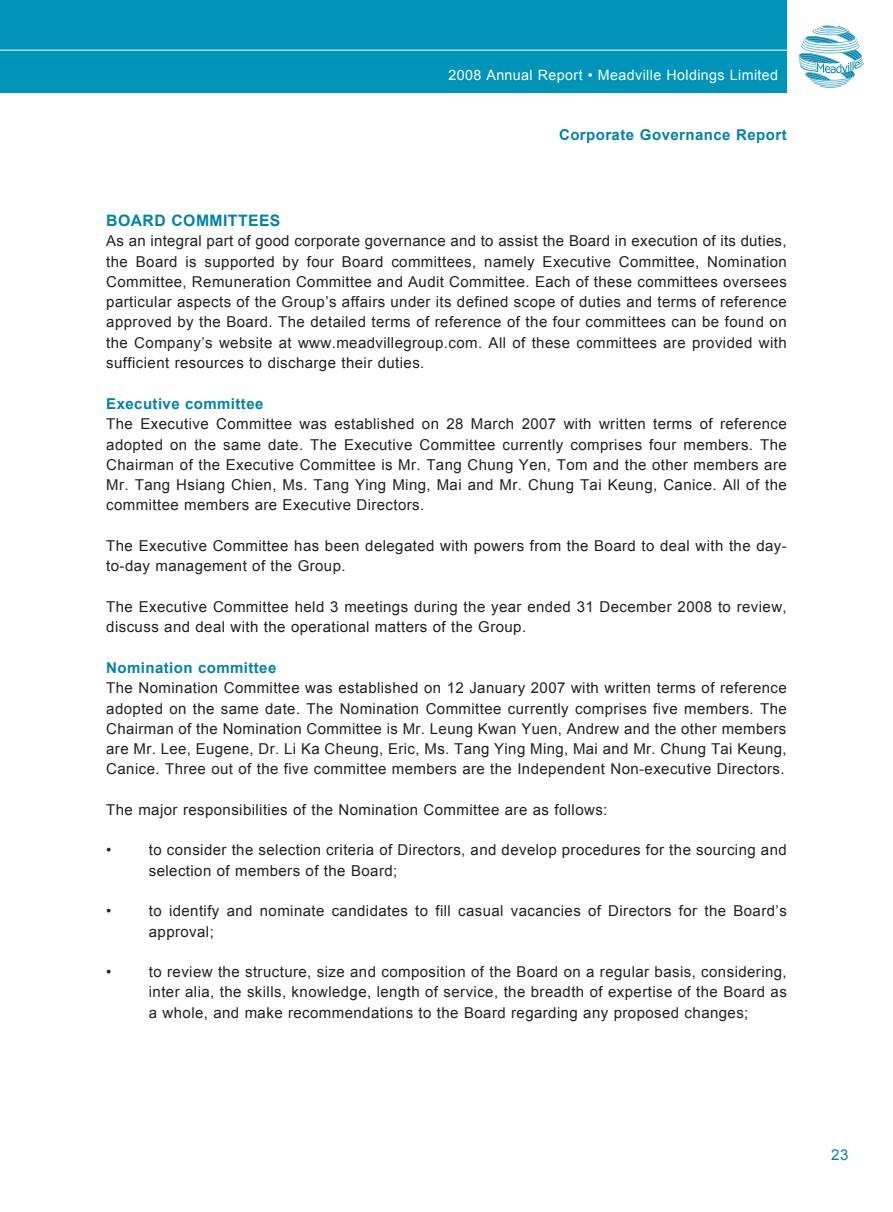
<style>
.page{position:relative;width:893px;height:1212px;background:#fff}
.page>*{position:absolute;margin:0;border:0;box-sizing:border-box;transform-origin:0 0}
._01_E_Heading_Body{font:700 15.75px "Arial";letter-spacing:.03em;color:#0083a9}
._00_E_Body_Text{font:15px/20.2px "Arial";letter-spacing:.03em;color:#231f20;text-align:justify}
._02_E_Subheading_Bod{font:700 15px "Arial";letter-spacing:.03em;color:#0083a9}
.t1{font:15px "Arial";color:#0083a9}
.t2{font:14.25px "Arial";letter-spacing:.03em;color:#fff}
</style>
<div class="page">
<div style="left:0;top:0;width:893px;height:93px;background:#0095b8"></div>
<hr style="left:0;top:50px;width:830px;height:1px;background:#fff">
<div style="left:787px;top:0;width:106px;height:93px;background:#fff"></div>
<svg style="left:799px;top:25px;width:65px;height:63px"></svg>
<p class="t2" style="left:448px;top:66px;width:331px">2008 Annual Report • Meadville Holdings Limited</p>
<p class="_02_E_Subheading_Bod" style="left:559px;top:125px;width:229px">Corporate Governance Report</p>
<p class="_01_E_Heading_Body" style="left:106px;top:210px;width:133px">BOARD COMMITTEES</p>
<p class="_00_E_Body_Text" style="left:106px;top:231px;width:682px">As an integral part of good corporate governance and to assist the Board in execution of its duties, the Board is supported by four Board committees, namely Executive Committee, Nomination Committee, Remuneration Committee and Audit Committee. Each of these committees oversees particular aspects of the Group’s affairs under its defined scope of duties and terms of reference approved by the Board. The detailed terms of reference of the four committees can be found on the Company’s website at www.meadvillegroup.com. All of these committees are provided with sufficient resources to discharge their duties.</p>
<p class="_02_E_Subheading_Bod" style="left:106px;top:394px;width:159px">Executive committee</p>
<p class="_00_E_Body_Text" style="left:106px;top:414px;width:682px">The Executive Committee was established on 28 March 2007 with written terms of reference adopted on the same date. The Executive Committee currently comprises four members. The Chairman of the Executive Committee is Mr. Tang Chung Yen, Tom and the other members are Mr. Tang Hsiang Chien, Ms. Tang Ying Ming, Mai and Mr. Chung Tai Keung, Canice. All of the committee members are Executive Directors.</p>
<p class="_00_E_Body_Text" style="left:106px;top:536px;width:682px">The Executive Committee has been delegated with powers from the Board to deal with the day&shy;to-day management of the Group.</p>
<p class="_00_E_Body_Text" style="left:106px;top:596px;width:682px">The Executive Committee held 3 meetings during the year ended 31 December 2008 to review, discuss and deal with the operational matters of the Group.</p>
<p class="_02_E_Subheading_Bod" style="left:106px;top:658px;width:172px">Nomination committee</p>
<p class="_00_E_Body_Text" style="left:106px;top:678px;width:682px">The Nomination Committee was established on 12 January 2007 with written terms of reference adopted on the same date. The Nomination Committee currently comprises five members. The Chairman of the Nomination Committee is Mr. Leung Kwan Yuen, Andrew and the other members are Mr. Lee, Eugene, Dr. Li Ka Cheung, Eric, Ms. Tang Ying Ming, Mai and Mr. Chung Tai Keung, Canice. Three out of the five committee members are the Independent Non-executive Directors.</p>
<p class="_00_E_Body_Text" style="left:106px;top:800px;width:503px">The major responsibilities of the Nomination Committee are as follows:</p>
<p class="_00_E_Body_Text" style="left:106px;top:840px;width:7px">•</p>
<p class="_00_E_Body_Text" style="left:149px;top:840px;width:639px">to consider the selection criteria of Directors, and develop procedures for the sourcing and selection of members of the Board;</p>
<p class="_00_E_Body_Text" style="left:106px;top:901px;width:7px">•</p>
<p class="_00_E_Body_Text" style="left:149px;top:901px;width:639px">to identify and nominate candidates to fill casual vacancies of Directors for the Board’s approval;</p>
<p class="_00_E_Body_Text" style="left:106px;top:962px;width:7px">•</p>
<p class="_00_E_Body_Text" style="left:149px;top:962px;width:639px">to review the structure, size and composition of the Board on a regular basis, considering, inter alia, the skills, knowledge, length of service, the breadth of expertise of the Board as a whole, and make recommendations to the Board regarding any proposed changes;</p>
<p class="t1" style="left:831px;top:1145px;width:19px">23</p>
</div>
